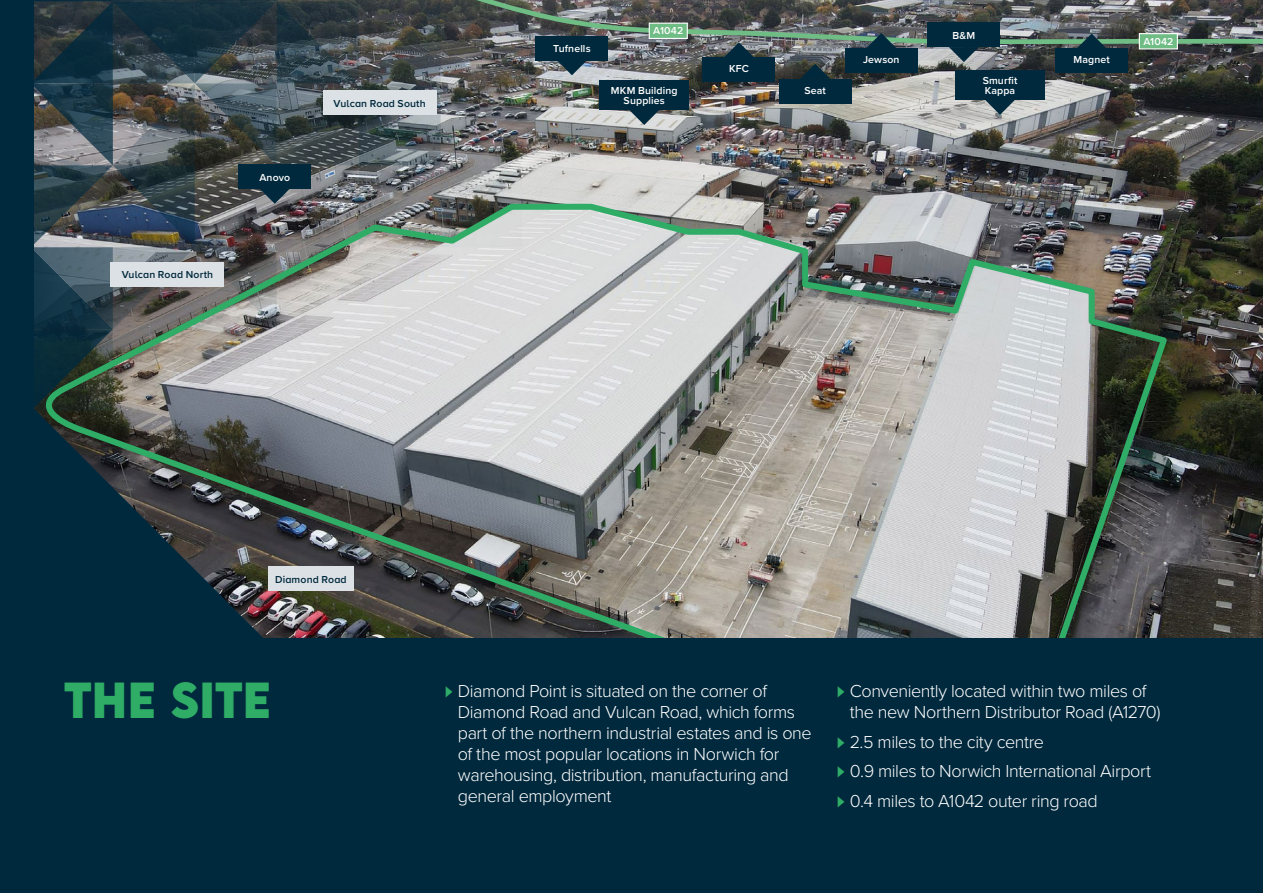
<style>
.page{position:relative;width:1263px;height:893px;background:#00293d}
.page>*{position:absolute;margin:0;border:0;box-sizing:border-box;transform-origin:0 0}
.t1{font:700 45px "LEMONMILK";color:#2fac66}
.t2{font:300 18px/21px "Proxima Nova";letter-spacing:-.025em;color:#fff}
.t3{font:600 10.5px/10.5px "Proxima Nova";letter-spacing:.015em;color:#fff;text-align:center}
.t4{font:600 10.5px "Proxima Nova";letter-spacing:.015em;color:#00293d}
.s1{color:#2fac66}
</style>
<div class="page">
<img style="left:1171px;top:411px;width:92px;height:227px">
<img style="left:34px;top:0;width:1229px;height:411px">
<div style="left:1139px;top:33px;width:39px;height:16px;background:#6fbc85;border:1px solid #fff"></div>
<img style="left:34px;top:201px;width:1137px;height:437px">
<svg style="left:34px;top:406px;width:234px;height:232px"></svg>
<p class="t4" style="left:122px;top:267px;width:93px">Vulcan Road North</p>
<p class="t3" style="left:259px;top:172px;width:32px">Anovo</p>
<p class="t4" style="left:334px;top:95px;width:94px">Vulcan Road South</p>
<p class="t3" style="left:553px;top:43px;width:39px">Tufnells</p>
<p class="t3" style="left:653px;top:25px;width:31px">A1042</p>
<p class="t3" style="left:611px;top:85px;width:68px">MKM Building<br>Supplies</p>
<p class="t3" style="left:729px;top:63px;width:21px">KFC</p>
<p class="t3" style="left:804px;top:85px;width:23px">Seat</p>
<p class="t3" style="left:863px;top:54px;width:38px">Jewson</p>
<p class="t3" style="left:952px;top:30px;width:24px">B&amp;M</p>
<p class="t3" style="left:983px;top:75px;width:36px;text-align:left">Smurfit<br>Kappa</p>
<p class="t3" style="left:1073px;top:54px;width:38px">Magnet</p>
<p class="t3" style="left:1143px;top:36px;width:31px">A1042</p>
<p class="t4" style="left:275px;top:571px;width:73px">Diamond Road</p>
<h1 class="t1" style="left:64px;top:670px;width:179px">THE site</h1>
<p class="t2" style="left:458px;top:680px;width:355px;text-indent:-13px"><span class="s1">⊲</span> Diamond Point is situated on the corner of Diamond Road and Vulcan Road, which forms part of the northern industrial estates and is one of the most popular locations in Norwich for warehousing, distribution, manufacturing and general employment</p>
<p class="t2" style="left:850px;top:680px;width:312px;text-indent:-13px"><span class="s1">⊲</span> Conveniently located within two miles of the new Northern Distributor Road (A1270)</p>
<p class="t2" style="left:837px;top:726px;width:316px;line-height:29.5px"><span class="s1">⊲</span> 2.5 miles to the city centre<br><span class="s1">⊲</span> 0.9 miles to Norwich International Airport <span class="s1">⊲</span> 0.4 miles to A1042 outer ring road</p>
</div>
